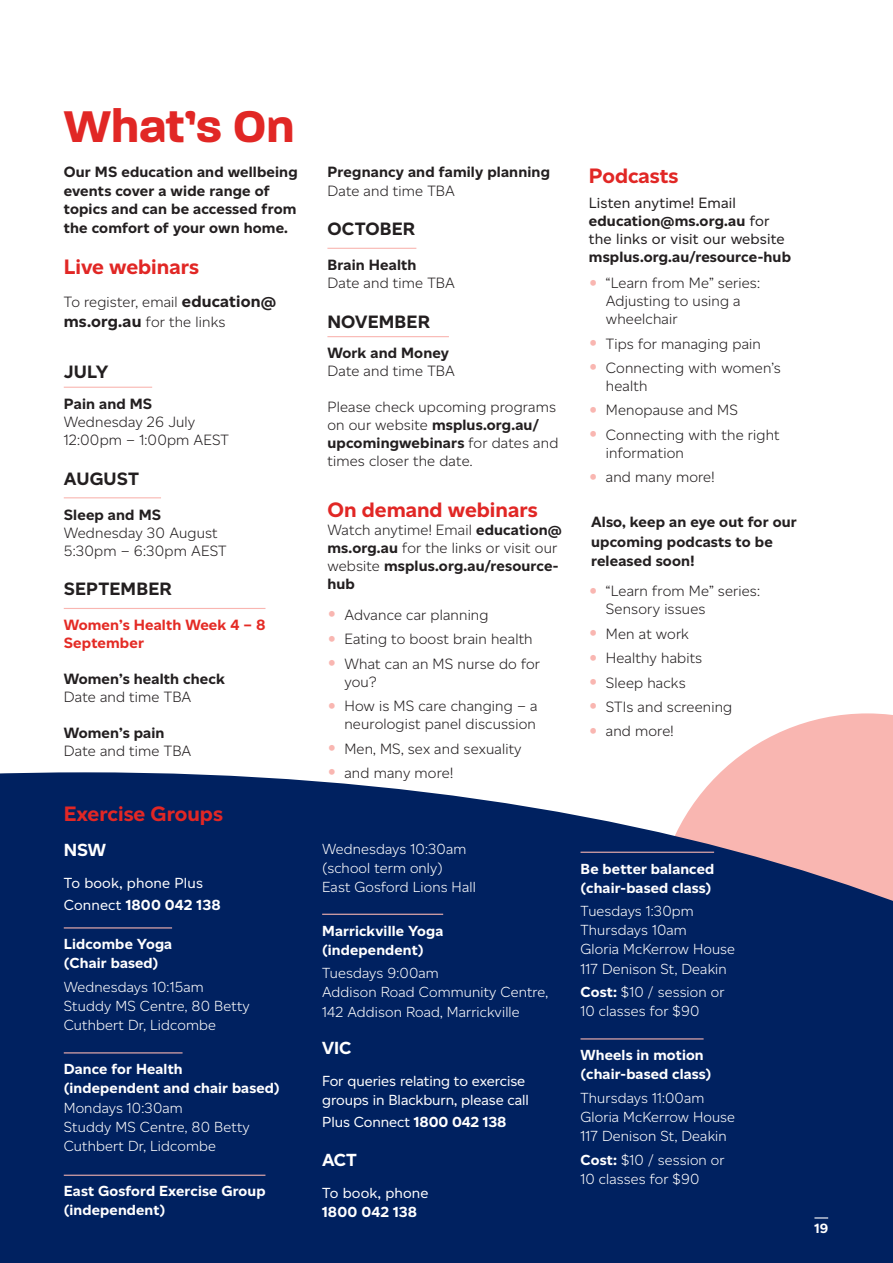
<style>
.page{position:relative;width:893px;height:1263px;background:#fff}
.page>*{position:absolute;margin:0;border:0;box-sizing:border-box;transform-origin:0 0}
.H1_Heading{font:700 48px "Paralucent";color:#e12725}
.Sub_Heading{font:700 21px "Altform";color:#e12725}
.bullets{font:700 21px "Altform";color:#e12725}
.Lines_red{font:700 18px "Altform";letter-spacing:.01em;color:#231f20}
.Body_Text{font:700 18px "Altform";color:#231f20}
.Sub_headings_new{font:700 17.7px "Altform";letter-spacing:-.005em;color:#fff}
.Lines_red-2{font:300 15px/18px "Altform";letter-spacing:.01em;color:#231f20}
.Lines_red-3{font:700 15px/18px "Altform";letter-spacing:.01em;color:#231f20}
.Body_Text-2{font:700 15px/18px "Altform";letter-spacing:.01em;color:#231f20}
.Body_Text-3{font:15px/18px "Altform";letter-spacing:.01em;color:#231f20}
.Sub_Heading-2{font:300 15px/18px "Altform";letter-spacing:.01em;color:#231f20}
.Body_Text-4{font:300 15px/19.8px "Altform";letter-spacing:.01em;color:#231f20}
.Lines_red-4{font:700 15px/18px "Altform";letter-spacing:.01em;color:#e42b25}
.Lines_red-5{font:300 14.7px/19px "Altform";letter-spacing:.01em;color:#fff}
.Lines_red-6{font:700 14.7px/19px "Altform";letter-spacing:.01em;color:#fff}
.Sub_headings_new-2{font:14.7px/19px "Altform";letter-spacing:-.005em;color:#fff}
.page_number{font:700 13.5px "Altform";color:#fff}
.s1{font-weight:700;font-size:16.5px}
.s2{font-weight:700}
.s3{font-weight:300}
</style>
<div class="page">
<hr style="left:64px;top:387px;width:88px;height:1px;background:#f9b6b1">
<hr style="left:64px;top:497px;width:97px;height:1px;background:#f9b6b1">
<hr style="left:64px;top:608px;width:201px;height:1px;background:#f9b6b1">
<hr style="left:327px;top:248px;width:89px;height:1px;background:#f9b6b1">
<hr style="left:327px;top:336px;width:122px;height:1px;background:#f9b6b1">
<svg style="left:721px;top:713px;width:172px;height:59px;fill:#f9b6b1"></svg>
<svg style="left:0;top:772px;width:893px;height:188px;background:#314476"></svg>
<div style="left:0;top:960px;width:893px;height:303px;background:#002160"></div>
<hr style="left:64px;top:927px;width:108px;height:1px;background:#f9b6b1">
<hr style="left:64px;top:1052px;width:119px;height:1px;background:#f9b6b1">
<hr style="left:64px;top:1175px;width:201px;height:1px;background:#f9b6b1">
<hr style="left:322px;top:914px;width:121px;height:1px;background:#f9b6b1">
<hr style="left:580px;top:852px;width:134px;height:1px;background:#f9b6b1">
<hr style="left:580px;top:1038px;width:124px;height:1px;background:#f9b6b1">
<svg style="left:814px;top:1217px;width:14px;height:1px"></svg>
<svg style="left:329px;top:772px;width:6px;height:3px"></svg>
<p class="H1_Heading" style="left:64px;top:98px;width:232px">What’s On</p>
<p class="Body_Text-2" style="left:64px;top:163px;width:235px">Our MS education and wellbeing events cover a wide range of topics and can be accessed from</p>
<p class="Body_Text-2" style="left:64px;top:219px;width:226px">the comfort of your own home.</p>
<p class="Sub_Heading" style="left:64px;top:255px;width:137px">Live webinars</p>
<p class="Body_Text-4" style="left:64px;top:292px;width:214px">To register, email <span class="s1">education@ ms.org.au</span> for the links</p>
<p class="Body_Text" style="left:64px;top:362px;width:46px">JULY</p>
<p class="Lines_red-2" style="left:64px;top:395px;width:167px"><span class="s2">Pain and MS<br></span>Wednesday 26 July<br>12:00pm – 1:00pm AEST</p>
<p class="Lines_red" style="left:64px;top:468px;width:77px">AUGUST</p>
<p class="Lines_red-2" style="left:64px;top:506px;width:164px"><span class="s2">Sleep and MS<br></span>Wednesday 30 August<br>5:30pm – 6:30pm AEST</p>
<p class="Lines_red" style="left:64px;top:579px;width:110px">SEPTEMBER</p>
<p class="Lines_red-4" style="left:64px;top:616px;width:203px">Women’s Health Week 4 – 8<br>September</p>
<p class="Lines_red-3" style="left:64px;top:670px;width:163px">Women’s health check<br><span class="s3">Date and time TBA</span></p>
<p class="Lines_red-2" style="left:64px;top:724px;width:129px"><span class="s2">Women’s pain<br></span>Date and time TBA</p>
<p class="Sub_Heading" style="left:64px;top:802px;width:161px">Exercise Groups</p>
<p class="Sub_headings_new" style="left:64px;top:840px;width:44px">NSW</p>
<p class="Sub_headings_new-2" style="left:64px;top:872px;width:158px;line-height:22px">To book, phone Plus<br>Connect <span class="s2">1800 042 138</span></p>
<p class="Lines_red-6" style="left:64px;top:935px;width:110px">Lidcombe Yoga (Chair based)</p>
<p class="Lines_red-5" style="left:64px;top:977px;width:187px">Wednesdays 10:15am<br>Studdy MS Centre, 80 Betty<br>Cuthbert Dr, Lidcombe</p>
<p class="Lines_red-5" style="left:64px;top:1060px;width:217px"><span class="s2">Dance for Health (independent and chair based)<br></span>Mondays 10:30am<br>Studdy MS Centre, 80 Betty<br>Cuthbert Dr, Lidcombe</p>
<p class="Lines_red-6" style="left:64px;top:1182px;width:203px">East Gosford Exercise Group (independent)</p>
<p class="Lines_red-3" style="left:327px;top:163px;width:224px">Pregnancy and family planning<br><span class="s3">Date and time TBA</span></p>
<p class="Lines_red" style="left:327px;top:219px;width:89px">OCTOBER</p>
<p class="Lines_red-2" style="left:327px;top:256px;width:129px"><span class="s2">Brain Health<br></span>Date and time TBA</p>
<p class="Lines_red" style="left:327px;top:311px;width:104px">NOVEMBER</p>
<p class="Lines_red-2" style="left:327px;top:344px;width:129px"><span class="s2">Work and Money<br></span>Date and time TBA</p>
<p class="Lines_red-2" style="left:327px;top:398px;width:232px">Please check upcoming programs on our website <span class="s2">msplus.org.au/ upcomingwebinars</span> for dates and times closer the date.</p>
<p class="Sub_Heading" style="left:327px;top:498px;width:212px">On demand webinars</p>
<p class="Sub_Heading-2" style="left:327px;top:521px;width:236px">Watch anytime! Email <span class="s2">education@ ms.org.au</span> for the links or visit our website <span class="s2">msplus.org.au/resource&shy;hub</span></p>
<p class="Lines_red-2" style="left:344px;top:606px;width:146px">Advance car planning</p>
<p class="Lines_red-2" style="left:344px;top:630px;width:190px">Eating to boost brain health</p>
<p class="Lines_red-2" style="left:344px;top:655px;width:197px">What can an MS nurse do for you?</p>
<p class="Lines_red-2" style="left:344px;top:697px;width:195px">How is MS care changing – a neurologist panel discussion</p>
<p class="Lines_red-2" style="left:344px;top:739px;width:179px">Men, MS, sex and sexuality</p>
<p class="Lines_red-2" style="left:344px;top:764px;width:110px">and many more!</p>
<p class="bullets" style="left:589px;top:164px;width:91px">Podcasts</p>
<p class="Body_Text-3" style="left:589px;top:194px;width:204px">Listen anytime! Email <span class="s2">education@ms.org.au</span> for the links or visit our website <span class="s2">msplus.org.au/resource-hub</span></p>
<p class="Lines_red-2" style="left:606px;top:274px;width:156px">“Learn from Me” series:<br>Adjusting to using a wheelchair</p>
<p class="Lines_red-2" style="left:606px;top:334px;width:157px">Tips for managing pain</p>
<p class="Lines_red-2" style="left:606px;top:359px;width:176px">Connecting with women’s health</p>
<p class="Lines_red-2" style="left:606px;top:401px;width:134px">Menopause and MS</p>
<p class="Lines_red-2" style="left:606px;top:426px;width:175px">Connecting with the right information</p>
<p class="Lines_red-2" style="left:606px;top:468px;width:110px">and many more!</p>
<p class="Lines_red-3" style="left:591px;top:512px;width:207px;line-height:19.5px">Also, keep an eye out for our upcoming podcasts to be released soon!</p>
<p class="Lines_red-2" style="left:606px;top:582px;width:156px">“Learn from Me” series:<br>Sensory issues</p>
<p class="Lines_red-2" style="left:606px;top:625px;width:85px">Men at work</p>
<p class="Lines_red-2" style="left:606px;top:649px;width:98px">Healthy habits</p>
<p class="Lines_red-2" style="left:606px;top:673px;width:81px">Sleep hacks</p>
<p class="Lines_red-2" style="left:606px;top:698px;width:128px">STIs and screening</p>
<p class="Lines_red-2" style="left:606px;top:722px;width:69px">and more!</p>
<p class="Lines_red-5" style="left:322px;top:839px;width:155px">Wednesdays 10:30am (school term only)<br>East Gosford Lions Hall</p>
<p class="Lines_red-6" style="left:322px;top:921px;width:123px">Marrickville Yoga (independent)</p>
<p class="Lines_red-5" style="left:322px;top:964px;width:228px">Tuesdays 9:00am<br>Addison Road Community Centre,<br>142 Addison Road, Marrickville</p>
<p class="Sub_headings_new" style="left:322px;top:1038px;width:31px">VIC</p>
<p class="Sub_headings_new-2" style="left:322px;top:1071px;width:208px">For queries relating to exercise groups in Blackburn, please call</p>
<p class="Sub_headings_new-2" style="left:322px;top:1113px;width:186px">Plus Connect <span class="s2">1800 042 138</span></p>
<p class="Sub_headings_new" style="left:322px;top:1150px;width:36px">ACT</p>
<p class="Sub_headings_new-2" style="left:322px;top:1183px;width:108px">To book, phone<br><span class="s2">1800 042 138</span></p>
<p class="Lines_red-6" style="left:580px;top:859px;width:135px">Be better balanced (chair-based class)</p>
<p class="Lines_red-5" style="left:580px;top:902px;width:156px">Tuesdays 1:30pm<br>Thursdays 10am<br>Gloria McKerrow House<br>117 Denison St, Deakin</p>
<p class="Lines_red-5" style="left:580px;top:982px;width:145px"><span class="s2">Cost:</span> $10 / session or<br>10 classes for $90</p>
<p class="Lines_red-6" style="left:580px;top:1046px;width:133px">Wheels in motion (chair-based class)</p>
<p class="Lines_red-5" style="left:580px;top:1088px;width:156px">Thursdays 11:00am<br>Gloria McKerrow House<br>117 Denison St, Deakin</p>
<p class="Lines_red-5" style="left:580px;top:1150px;width:146px"><span class="s2">Cost:</span> $10 / session or<br>10 classes for $90</p>
<p class="page_number" style="left:814px;top:1221px;width:15px">19</p>
</div>
